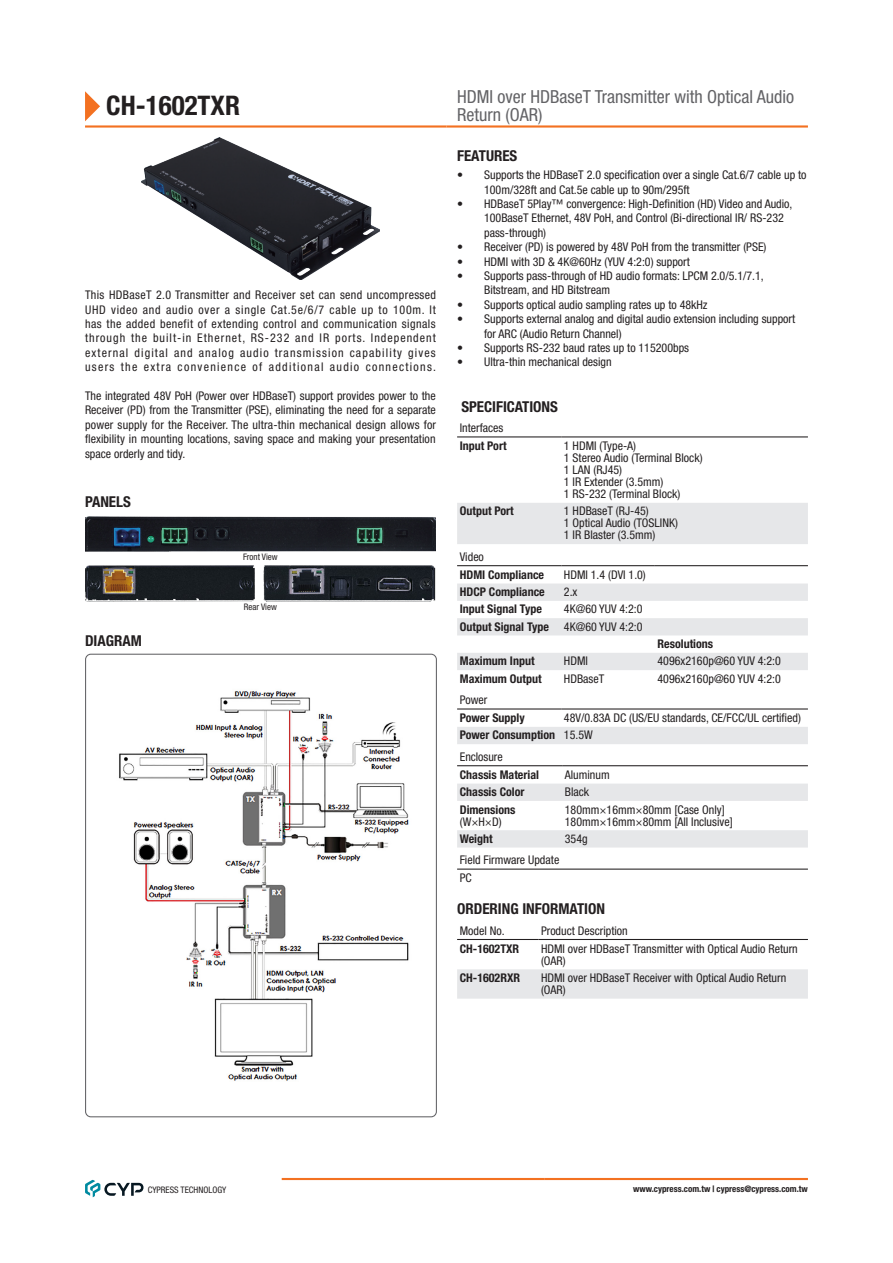
<style>
.page{position:relative;width:893px;height:1263px;background:#fff}
.page>*{position:absolute;margin:0;border:0;box-sizing:border-box;transform-origin:0 0}
._1_1__Product_Number{font:700 condensed 27px "Helvetica Neue LT Std";color:#231f20}
._1_2__Product_Descri{font:condensed 18px/18px "Helvetica Neue LT Std";color:#636366}
.F__Heading_1_-_Secti{font:700 condensed 15px "Helvetica Neue LT Std";color:#231f20}
._2_1__Introduction{font:condensed 12px/14.4px "Helvetica Neue LT Std";color:#231f20}
._3_3__2nd_Column{font:condensed 12px/12px "Helvetica Neue LT Std";color:#231f20}
._3_2__1st_Column{font:700 condensed 12px "Helvetica Neue LT Std";color:#231f20}
._3_1__Top_Row{font:condensed 12px "Helvetica Neue LT Std";color:#231f20}
._3_2__1st_Column-2{font:condensed 12px "Helvetica Neue LT Std";color:#231f20}
.t1{font:700 condensed 9px "Helvetica Neue LT Std";color:#231f20}
.F__Heading_2_-_Panel{font:condensed 9px "Helvetica Neue LT Std";color:#231f20}
</style>
<div class="page">
<svg style="left:85px;top:1180px;width:59px;height:17px"></svg>
<hr style="left:282px;top:1178px;width:263px;height:2px;background:#f37121">
<hr style="left:545px;top:1178px;width:263px;height:2px;background:#f37121">
<svg style="left:85px;top:91px;width:15px;height:30px"></svg>
<hr style="left:85px;top:125px;width:361px;height:3px;background:#f37121">
<hr style="left:446px;top:125px;width:362px;height:3px;background:#f37121">
<img style="left:141px;top:138px;width:239px;height:141px">
<img style="left:85px;top:516px;width:351px;height:36px">
<img style="left:85px;top:566px;width:351px;height:35px">
<img style="left:119px;top:691px;width:290px;height:390px">
<div style="left:457px;top:503px;width:351px;height:41px;background:#e6e7e9"></div>
<hr style="left:457px;top:436px;width:104px;height:1px;background:#231f20">
<hr style="left:561px;top:436px;width:247px;height:1px;background:#231f20">
<svg style="left:457px;top:583px;width:351px;height:87px"></svg>
<hr style="left:457px;top:565px;width:104px;height:1px;background:#231f20">
<hr style="left:561px;top:565px;width:94px;height:1px;background:#231f20">
<hr style="left:655px;top:565px;width:153px;height:1px;background:#231f20">
<div style="left:457px;top:727px;width:351px;height:17px;background:#e6e7e9"></div>
<hr style="left:457px;top:708px;width:104px;height:1px;background:#231f20">
<hr style="left:561px;top:708px;width:247px;height:1px;background:#231f20">
<svg style="left:457px;top:783px;width:351px;height:64px"></svg>
<hr style="left:457px;top:765px;width:105px;height:1px;background:#231f20">
<hr style="left:562px;top:765px;width:246px;height:1px;background:#231f20">
<hr style="left:457px;top:868px;width:351px;height:2px;background:#231f20">
<div style="left:457px;top:969px;width:351px;height:30px;background:#e6e7e9"></div>
<hr style="left:457px;top:939px;width:81px;height:1px;background:#231f20">
<hr style="left:538px;top:939px;width:270px;height:1px;background:#231f20">
<p class="_1_1__Product_Number" style="left:106px;top:89px;width:135px">CH-1602TXR</p>
<p class="_1_2__Product_Descri" style="left:457px;top:88px;width:338px">HDMI over HDBaseT Transmitter with Optical Audio<br>Return (OAR)</p>
<p class="_2_1__Introduction" style="left:85px;top:288px;width:353px;text-align:justify">This HDBaseT 2.0 Transmitter and Receiver set can send uncompressed UHD video and audio over a single Cat.5e/6/7 cable up to 100m. It has the added benefit of extending control and communication signals through the built-in Ethernet, RS-232 and IR ports. Independent external digital and analog audio transmission capability gives users the extra convenience of additional audio connections.</p>
<p class="_2_1__Introduction" style="left:85px;top:388px;width:353px;text-align:justify">The integrated 48V PoH (Power over HDBaseT) support provides power to the Receiver (PD) from the Transmitter (PSE), eliminating the need for a separate power supply for the Receiver. The ultra-thin mechanical design allows for flexibility in mounting locations, saving space and making your presentation space orderly and tidy.</p>
<p class="F__Heading_1_-_Secti" style="left:85px;top:492px;width:47px">PANELS</p>
<p class="F__Heading_2_-_Panel" style="left:243px;top:551px;width:36px">Front View</p>
<p class="F__Heading_1_-_Secti" style="left:85px;top:631px;width:58px">DIAGRAM</p>
<p class="F__Heading_2_-_Panel" style="left:244px;top:601px;width:34px">Rear View</p>
<p class="F__Heading_1_-_Secti" style="left:457px;top:147px;width:62px">FEATURES</p>
<p class="_2_1__Introduction" style="left:484px;top:168px;width:324px;text-indent:-27px">• Supports the HDBaseT 2.0 specification over a single Cat.6/7 cable up to<br>100m/328ft and Cat.5e cable up to 90m/295ft</p>
<p class="_2_1__Introduction" style="left:484px;top:196px;width:310px;text-indent:-27px">• HDBaseT 5Play™ convergence: High-Definition (HD) Video and Audio,<br>100BaseT Ethernet, 48V PoH, and Control (Bi-directional IR/ RS-232 pass-through)</p>
<p class="_2_1__Introduction" style="left:457px;top:240px;width:311px">• Receiver (PD) is powered by 48V PoH from the transmitter (PSE)</p>
<p class="_2_1__Introduction" style="left:457px;top:254px;width:234px">• HDMI with 3D &amp; 4K@60Hz (YUV 4:2:0) support</p>
<p class="_2_1__Introduction" style="left:484px;top:268px;width:281px;text-indent:-27px">• Supports pass-through of HD audio formats: LPCM 2.0/5.1/7.1,<br>Bitstream, and HD Bitstream</p>
<p class="_2_1__Introduction" style="left:457px;top:297px;width:252px">• Supports optical audio sampling rates up to 48kHz</p>
<p class="_2_1__Introduction" style="left:484px;top:312px;width:313px;text-indent:-27px">• Supports external analog and digital audio extension including support for ARC (Audio Return Channel)</p>
<p class="_2_1__Introduction" style="left:457px;top:340px;width:233px">• Supports RS-232 baud rates up to 115200bps</p>
<p class="_2_1__Introduction" style="left:457px;top:355px;width:156px">• Ultra-thin mechanical design</p>
<p class="F__Heading_1_-_Secti" style="left:461px;top:397px;width:98px">SPECIFICATIONS</p>
<p class="_3_1__Top_Row" style="left:460px;top:421px;width:45px">Interfaces</p>
<p class="_3_2__1st_Column" style="left:460px;top:439px;width:48px">Input Port</p>
<p class="_3_3__2nd_Column" style="left:564px;top:440px;width:74px">1 HDMI (Type-A)</p>
<p class="_3_3__2nd_Column" style="left:564px;top:452px;width:140px">1 Stereo Audio (Terminal Block)</p>
<p class="_3_3__2nd_Column" style="left:564px;top:464px;width:60px">1 LAN (RJ45)</p>
<p class="_3_3__2nd_Column" style="left:564px;top:476px;width:101px">1 IR Extender (3.5mm)</p>
<p class="_3_3__2nd_Column" style="left:564px;top:488px;width:118px">1 RS-232 (Terminal Block)</p>
<p class="_3_2__1st_Column" style="left:460px;top:504px;width:55px">Output Port</p>
<p class="_3_3__2nd_Column" style="left:564px;top:505px;width:86px">1 HDBaseT (RJ-45)</p>
<p class="_3_3__2nd_Column" style="left:564px;top:517px;width:115px">1 Optical Audio (TOSLINK)</p>
<p class="_3_3__2nd_Column" style="left:564px;top:529px;width:93px">1 IR Blaster (3.5mm)</p>
<p class="_3_1__Top_Row" style="left:460px;top:550px;width:26px">Video</p>
<p class="_3_2__1st_Column" style="left:460px;top:567px;width:86px">HDMI Compliance</p>
<p class="_3_3__2nd_Column" style="left:564px;top:568px;width:83px">HDMI 1.4 (DVI 1.0)</p>
<p class="_3_2__1st_Column" style="left:460px;top:585px;width:87px">HDCP Compliance</p>
<p class="_3_3__2nd_Column" style="left:564px;top:586px;width:15px">2.x</p>
<p class="_3_2__1st_Column" style="left:460px;top:602px;width:84px">Input Signal Type</p>
<p class="_3_3__2nd_Column" style="left:564px;top:603px;width:80px">4K@60 YUV 4:2:0</p>
<p class="_3_2__1st_Column" style="left:460px;top:619px;width:91px">Output Signal Type</p>
<p class="_3_3__2nd_Column" style="left:564px;top:620px;width:80px">4K@60 YUV 4:2:0</p>
<p class="_3_2__1st_Column" style="left:657px;top:636px;width:57px">Resolutions</p>
<p class="_3_2__1st_Column" style="left:460px;top:654px;width:76px">Maximum Input</p>
<p class="_3_3__2nd_Column" style="left:564px;top:655px;width:26px">HDMI</p>
<p class="_3_3__2nd_Column" style="left:657px;top:655px;width:125px">4096x2160p@60 YUV 4:2:0</p>
<p class="_3_2__1st_Column" style="left:460px;top:671px;width:83px">Maximum Output</p>
<p class="_3_3__2nd_Column" style="left:564px;top:672px;width:42px">HDBaseT</p>
<p class="_3_3__2nd_Column" style="left:657px;top:672px;width:125px">4096x2160p@60 YUV 4:2:0</p>
<p class="_3_1__Top_Row" style="left:460px;top:693px;width:29px">Power</p>
<p class="_3_2__1st_Column" style="left:460px;top:711px;width:67px">Power Supply</p>
<p class="_3_3__2nd_Column" style="left:564px;top:712px;width:238px">48V/0.83A DC (US/EU standards, CE/FCC/UL certified)</p>
<p class="_3_2__1st_Column" style="left:460px;top:728px;width:97px">Power Consumption</p>
<p class="_3_3__2nd_Column" style="left:564px;top:729px;width:30px">15.5W</p>
<p class="_3_1__Top_Row" style="left:460px;top:750px;width:45px">Enclosure</p>
<p class="_3_2__1st_Column" style="left:460px;top:767px;width:81px">Chassis Material</p>
<p class="_3_3__2nd_Column" style="left:565px;top:768px;width:46px">Aluminum</p>
<p class="_3_2__1st_Column" style="left:460px;top:785px;width:66px">Chassis Color</p>
<p class="_3_3__2nd_Column" style="left:565px;top:786px;width:26px">Black</p>
<p class="_3_2__1st_Column" style="left:460px;top:802px;width:57px">Dimensions</p>
<p class="_3_2__1st_Column-2" style="left:460px;top:814px;width:43px">(W×H×D)</p>
<p class="_3_3__2nd_Column" style="left:565px;top:803px;width:169px">180mm×16mm×80mm [Case Only]<br>180mm×16mm×80mm [All Inclusive]</p>
<p class="_3_2__1st_Column" style="left:460px;top:831px;width:34px">Weight</p>
<p class="_3_3__2nd_Column" style="left:565px;top:832px;width:24px">354g</p>
<p class="_3_1__Top_Row" style="left:460px;top:853px;width:101px">Field Firmware Update</p>
<p class="_3_3__2nd_Column" style="left:460px;top:872px;width:13px">PC</p>
<p class="F__Heading_1_-_Secti" style="left:457px;top:900px;width:150px">ORDERING INFORMATION</p>
<p class="_3_1__Top_Row" style="left:460px;top:923px;width:46px">Model No.</p>
<p class="_3_1__Top_Row" style="left:541px;top:923px;width:88px">Product Description</p>
<p class="_3_2__1st_Column" style="left:460px;top:941px;width:61px">CH-1602TXR</p>
<p class="_3_3__2nd_Column" style="left:541px;top:942px;width:258px">HDMI over HDBaseT Transmitter with Optical Audio Return (OAR)</p>
<p class="_3_2__1st_Column" style="left:460px;top:970px;width:62px">CH-1602RXR</p>
<p class="_3_3__2nd_Column" style="left:541px;top:972px;width:247px">HDMI over HDBaseT Receiver with Optical Audio Return (OAR)</p>
<p class="F__Heading_2_-_Panel" style="left:148px;top:1185px;width:80px">CYPRESS TECHNOLOGY</p>
<p class="t1" style="left:633px;top:1183px;width:176px">www.cypress.com.tw | cypress@cypress.com.tw</p>
</div>
